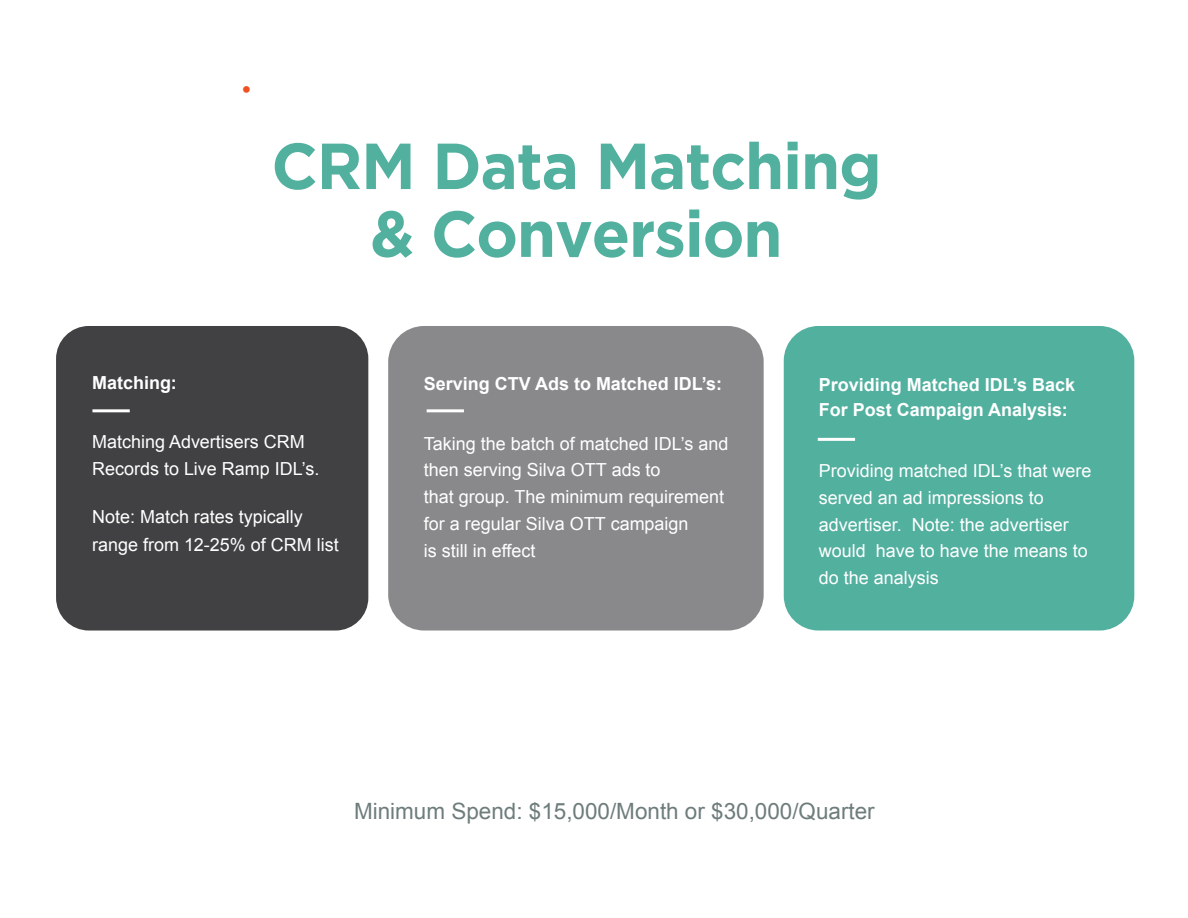
<style>
.page{position:relative;width:1188px;height:918px;background:#fff}
.page>*{position:absolute;margin:0;border:0;box-sizing:border-box;transform-origin:0 0}
.t1{font:700 64.95px/67.8px "Gotham";letter-spacing:-.02em;color:#52b09f;text-align:center}
.t2{font:26.7px "Arial";color:#f05123}
.t3{font:22.5px "Arial";color:#6e7c7c}
.t4{font:18px/26.8px "Arial";color:#fff}
.t5{font:700 18px/24.8px "Arial";color:#fff}
</style>
<div class="page">
<div style="left:56px;top:326px;width:312px;height:305px;background:#414042;border-radius:33px"></div>
<div style="left:388px;top:326px;width:376px;height:305px;background:#89898c;border-radius:36px"></div>
<div style="left:784px;top:326px;width:350px;height:305px;background:#52b09f;border-radius:35px"></div>
<hr style="left:92px;top:409px;width:38px;height:3px;background:#fff">
<hr style="left:427px;top:409px;width:37px;height:3px;background:#fff">
<hr style="left:818px;top:438px;width:37px;height:3px;background:#fff">
<p class="t5" style="left:92px;top:371px;width:86px">Matching:</p>
<h2 class="t2" style="left:242px;top:72px;width:11px">•</h2>
<h1 class="t1" style="left:271px;top:131px;width:612px">CRM Data Matching &amp; Conversion</h1>
<p class="t5" style="left:424px;top:372px;width:300px">Serving CTV Ads to Matched IDL’s:</p>
<p class="t5" style="left:819px;top:373px;width:258px">Providing Matched IDL’s Back<br>For Post Campaign Analysis:</p>
<p class="t4" style="left:92px;top:428px;width:229px">Matching Advertisers CRM<br>Records to Live Ramp IDL’s.</p>
<p class="t4" style="left:92px;top:502px;width:248px;line-height:28.5px">Note: Match rates typically range from 12-25% of CRM list</p>
<p class="t4" style="left:424px;top:430px;width:306px">Taking the batch of matched IDL’s and then serving Silva OTT ads to<br>that group. The minimum requirement for a regular Silva OTT campaign<br>is still in effect</p>
<p class="t4" style="left:819px;top:457px;width:274px">Providing matched IDL’s that were served an ad impressions to advertiser. Note: the advertiser would have to have the means to do the analysis</p>
<p class="t3" style="left:354px;top:796px;width:522px">Minimum Spend: $15,000/Month or $30,000/Quarter</p>
</div>
